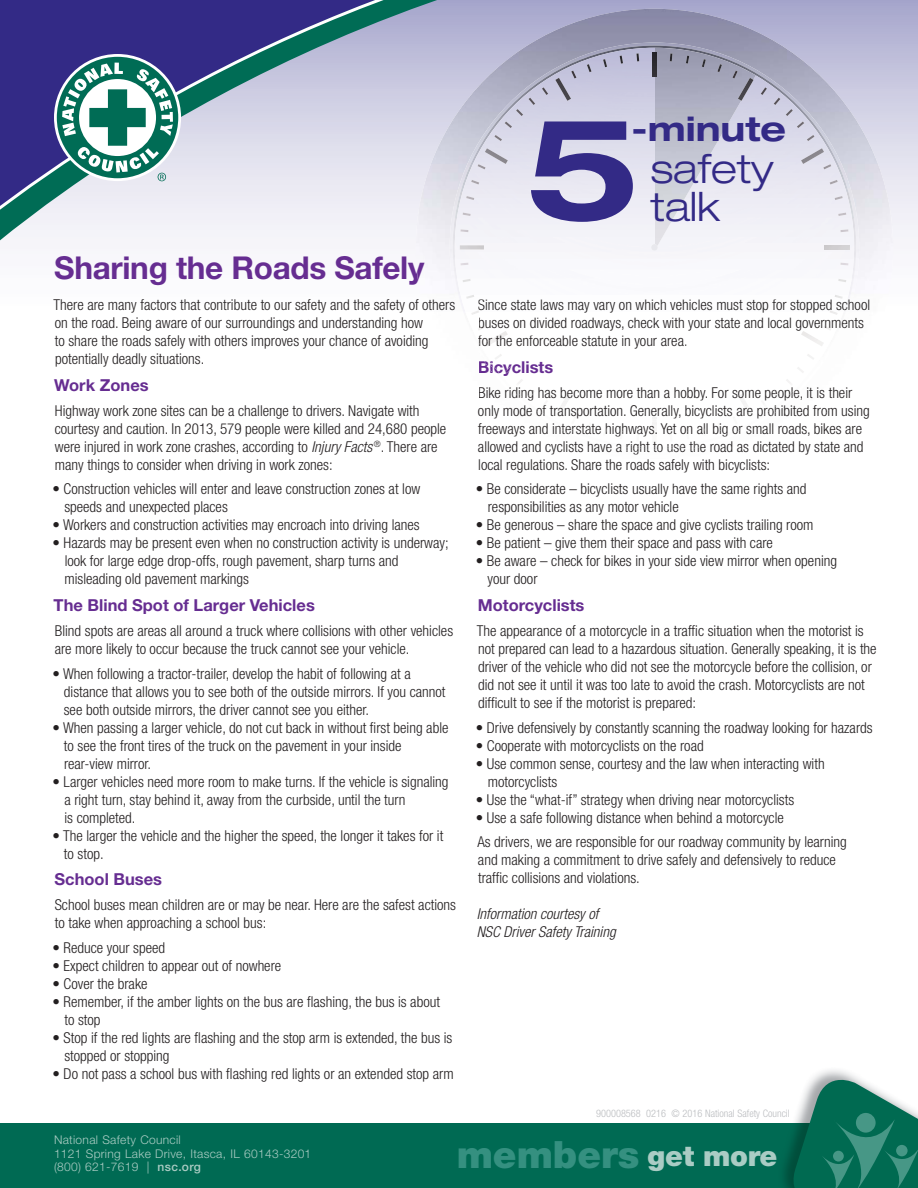
<style>
.page{position:relative;width:918px;height:1188px;background:#fff}
.page>*{position:absolute;margin:0;border:0;box-sizing:border-box;transform-origin:0 0}
.t1{font:700 expanded 141px "Helvetica Neue LT Std";color:#332a86}
.t2{font:300 expanded 40.5px/38.8px "Helvetica Neue LT Std";color:#332a86}
.t3{font:900 37.65px "Helvetica Neue LT Std";color:#359080}
.t4{font:700 expanded 33.6px "Helvetica Neue LT Std";color:#332a86}
.t5{font:700 31.5px "Helvetica Neue LT Std";letter-spacing:-.01em;color:#662d91}
.t6{font:700 16.5px "Helvetica Neue LT Std";color:#662d91}
.t7{font:700 16.5px "Helvetica Neue LT Std";color:#642b8d}
.t8{font:300 condensed 15px/18px "Helvetica Neue LT Std";color:#231f20}
.t9{font:300 condensed 15px/18px "Helvetica Neue LT Std";color:#221f20}
.t10{font:italic 300 condensed 15px/18px "Helvetica Neue LT Std";color:#231f20}
.t11{font:300 condensed 15px "Helvetica Neue LT Std";color:#221f1f}
.t12{font:300 condensed 15px "Helvetica Neue LT Std";color:#221e1f}
.t13{font:300 condensed 15px "Helvetica Neue LT Std";color:#211e1f}
.t14{font:300 condensed 15px "Helvetica Neue LT Std";color:#201c1d}
.t15{font:300 condensed 15px "Helvetica Neue LT Std";color:#1f1b1c}
.t16{font:300 12px/13.5px "Helvetica Neue LT Std";letter-spacing:.025em;color:#aaccc3}
.t17{font:300 condensed 10.35px "Helvetica Neue LT Std";color:#bbbdc0}
.s1{color:#221f20}
.s2{font-style:italic}
.s3{color:#201b1c}
.s4{color:#211c1d}
.s5{color:#231f20}
.s6{color:#211d1e}
.s7{color:#201c1d}
.s8{color:#652c8f}
.s9{color:#221e1f}
.s10{color:#211e1f}
.s11{color:#221f1f}
.s12{font-style:inherit}
.s13{font-weight:500}
.s14{font-size:28.35px;color:#aaccc4}
</style>
<div class="page">
<svg style="left:644px;top:0;width:274px;height:244px"></svg>
<div style="left:0;top:1123px;width:918px;height:65px;background:#006a53"></div>
<svg style="left:786px;top:1070px;width:132px;height:118px"></svg>
<div style="left:896px;top:1145px;width:12px;height:11px;background:#479786;border-radius:50%"></div>
<svg style="left:0;top:0;width:578px;height:241px"></svg>
<svg style="left:54px;top:54px;width:127px;height:127px"></svg>
<div style="left:57px;top:57px;width:121px;height:121px;background:#006c55;border-radius:50%"></div>
<svg style="left:62px;top:63px;width:111px;height:118px"></svg>
<img style="left:416px;top:9px;width:477px;height:269px">
<img style="left:416px;top:256px;width:9px;height:22px">
<img style="left:450px;top:43px;width:409px;height:235px">
<img style="left:455px;top:48px;width:399px;height:263px">
<img style="left:655px;top:48px;width:101px;height:5px">
<svg style="left:498px;top:331px;width:10px;height:5px"></svg>
<img style="left:533px;top:390px;width:243px;height:7px">
<img style="left:518px;top:367px;width:285px;height:17px">
<img style="left:495px;top:354px;width:319px;height:5px">
<svg style="left:478px;top:326px;width:7px;height:4px"></svg>
<svg style="left:823px;top:300px;width:30px;height:30px"></svg>
<svg style="left:471px;top:310px;width:8px;height:5px"></svg>
<img style="left:460px;top:53px;width:388px;height:246px">
<svg style="left:651px;top:244px;width:7px;height:7px"></svg>
<h3 class="t5" style="left:54px;top:256px;width:372px">Sharing the Roads Safely</h3>
<p class="t8" style="left:54px;top:297px;width:403px">There are many factors that contribute to our safety and the safety of <span class="s1">others </span>on the road. Being aware of our surroundings and understanding how<br>to share the roads safely with others improves your chance of avoiding potentially deadly situations.</p>
<p class="t6" style="left:54px;top:379px;width:96px">Work Zones</p>
<p class="t8" style="left:55px;top:403px;width:393px">Highway work zone sites can be a challenge to drivers. Navigate with courtesy and caution. In 2013, 579 people were killed and 24,680 people were injured in work zone crashes, according to <span class="s2">Injury Facts</span> <sup>®</sup>. There are many things to consider when driving in work zones:</p>
<p class="t8" style="left:64px;top:481px;width:357px;text-indent:-12px">• Construction vehicles will enter and leave construction zones at low speeds and unexpected places</p>
<p class="t8" style="left:53px;top:517px;width:369px">• Workers and construction activities may encroach into driving lanes</p>
<p class="t8" style="left:65px;top:535px;width:386px;text-indent:-12px">• Hazards may be present even when no construction activity is underway; look for large edge drop-offs, rough pavement, sharp turns and misleading old pavement markings</p>
<p class="t6" style="left:54px;top:599px;width:263px">The Blind Spot of Larger Vehicles</p>
<p class="t8" style="left:55px;top:623px;width:400px">Blind spots are areas all around a truck where collisions with other vehicles are more likely to occur because the truck cannot see your vehicle.</p>
<p class="t8" style="left:64px;top:666px;width:383px;text-indent:-11px">• When following a tractor-trailer, develop the habit of following at a distance that allows you to see both of the outside mirrors. If you cannot see both outside mirrors, the driver cannot see you either.</p>
<p class="t8" style="left:64px;top:720px;width:386px;text-indent:-11px">• When passing a larger vehicle, do not cut back in without first being able to see the front tires of the truck on the pavement in your inside rear-view mirror.</p>
<p class="t8" style="left:64px;top:774px;width:386px;text-indent:-12px">• Larger vehicles need more room to make turns. If the vehicle is signaling a right turn, stay behind it, away from the curbside, until the turn<br>is completed.</p>
<p class="t8" style="left:64px;top:828px;width:381px;text-indent:-11px">• The larger the vehicle and the higher the speed, the longer it takes for it to stop.</p>
<p class="t6" style="left:55px;top:873px;width:109px">School Buses</p>
<p class="t8" style="left:55px;top:897px;width:403px">School buses mean children are or may be near. Here are the safest actions to take when approaching a school bus:</p>
<p class="t8" style="left:53px;top:940px;width:114px">• Reduce your speed</p>
<p class="t8" style="left:53px;top:958px;width:230px">• Expect children to appear out of nowhere</p>
<p class="t8" style="left:53px;top:976px;width:96px">• Cover the brake</p>
<p class="t8" style="left:65px;top:994px;width:377px;text-indent:-12px">• Remember, if the amber lights on the bus are flashing, the bus is about to stop</p>
<p class="t8" style="left:64px;top:1030px;width:390px;text-indent:-12px">• Stop if the red lights are flashing and the stop arm is extended, the bus is stopped or stopping</p>
<p class="t8" style="left:53px;top:1066px;width:403px">• Do not pass a school bus with flashing red lights or an extended stop arm</p>
<h3 class="t4" style="left:632px;top:109px;width:156px">-minute</h3>
<h1 class="t1" style="left:525px;top:88px;width:116px">5</h1>
<h2 class="t2" style="left:651px;top:149px;width:124px">safety talk</h2>
<p class="t9" style="left:478px;top:297px;width:394px"><span class="s3">S</span>ince state laws may vary on which vehicles must stop for stoppe school <span class="s4">b</span><span class="s5">uses on divided roadways, check with your state and local gove ments</span></p>
<p class="t15" style="left:826px;top:300px;width:8px">d</p>
<p class="t14" style="left:820px;top:318px;width:12px">rn</p>
<p class="t8" style="left:478px;top:333px;width:211px">f<span class="s6">or</span> <span class="s7">th</span>e enforceable statute in your area.</p>
<p class="t6" style="left:478px;top:361px;width:77px"><span class="s8">B</span>ic clists</p>
<p class="t8" style="left:509px;top:385px;width:4px">i</p>
<p class="t7" style="left:503px;top:361px;width:10px">y</p>
<p class="t8" style="left:478px;top:385px;width:393px">Bike r din<span class="s9">g</span> <span class="s10">ha</span><span class="s6">s be</span><span class="s4">come</span> <span class="s7">more than a hobby</span><span class="s6">.</span> <span class="s7">Fo</span><span class="s4">r so</span><span class="s6">me p</span><span class="s9">eo</span>ple, it is their only mo e o t sportation. Generally, bicyclists a prohibited from using freeways and interst te</p>
<p class="t11" style="left:543px;top:405px;width:5px">f</p>
<p class="t8" style="left:520px;top:403px;width:8px">d</p>
<p class="t12" style="left:553px;top:405px;width:19px">ran</p>
<p class="t13" style="left:743px;top:405px;width:12px">re</p>
<p class="t8" style="left:478px;top:421px;width:387px;text-align:justify;text-indent:107px"><span class="s11">a hi</span><span class="s9">ghways</span><span class="s11">.</span> <span class="s9">Y t on a</span> l g or small roads, bikes are allowed and cyclists have a right o use the road as dictated by state and local regulations. Share the roads safely with bicyclists:</p>
<p class="t8" style="left:488px;top:481px;width:320px;text-indent:-12px">• Be considerate – bicyclists usua y ave the same rights and responsibilities as any motor vehicle</p>
<p class="t8" style="left:476px;top:517px;width:339px">• Be generous – share the space and give cyclists trailing room</p>
<p class="t8" style="left:476px;top:535px;width:299px">• Be patient – give them their space and pass with care</p>
<p class="t8" style="left:488px;top:553px;width:351px;text-indent:-12px">• Be aware – check for bikes in your side view mirror when opening your door</p>
<p class="t6" style="left:478px;top:599px;width:108px">Motorcyclists</p>
<p class="t8" style="left:477px;top:623px;width:401px">The appearance of a motorcycle in a traffic situation when the motorist is not prepared can lead to a hazardous situation. Generally speaking, it is the driver of the vehicle who did not see the motorcycle before the collision, or did not see it until it was too late to avoid the crash. Motorcyclists are not difficult to see if the motorist is prepared:</p>
<p class="t8" style="left:476px;top:720px;width:398px">• Drive defensively by constantly scanning the roadway looking for hazards</p>
<p class="t8" style="left:476px;top:738px;width:229px">• Cooperate with motorcyclists on the road</p>
<p class="t8" style="left:488px;top:756px;width:338px;text-indent:-12px">• Use common sense, courtesy and the law when interacting with motorcyclists</p>
<p class="t8" style="left:476px;top:792px;width:320px">• Use the “what-if” strategy when driving near motorcyclists</p>
<p class="t8" style="left:476px;top:806px;width:373px;line-height:24.8px">• Use a safe following distance when behind a motorcycle<br>As drivers, we are responsible for our roadway community by learning</p>
<p class="t8" style="left:478px;top:852px;width:360px">and making a commitment to drive safely and defensively to reduce traffic collisions and violations.</p>
<p class="t10" style="left:477px;top:905px;width:140px">Information courtesy of<br>NSC Driver Safety Training</p>
<p class="t11" style="left:667px;top:423px;width:8px">e</p>
<p class="t11" style="left:703px;top:423px;width:20px">l bi</p>
<p class="t11" style="left:653px;top:441px;width:5px">t</p>
<p class="t8" style="left:658px;top:481px;width:23px">ll h</p>
<p class="t17" style="left:596px;top:1110px;width:195px">900008568 0216 © 2016 National Safety Council</p>
<p class="t16" style="left:54px;top:1133px;width:259px">National Safety Council<br>1121 Spring Lake Drive, Itasca, IL 60143-3201 <span class="s12">(800) 621-7619 |</span> <span class="s13">nsc.org</span></p>
<h3 class="t3" style="left:457px;top:1133px;width:322px">members <span class="s14">get more</span></h3>
</div>
